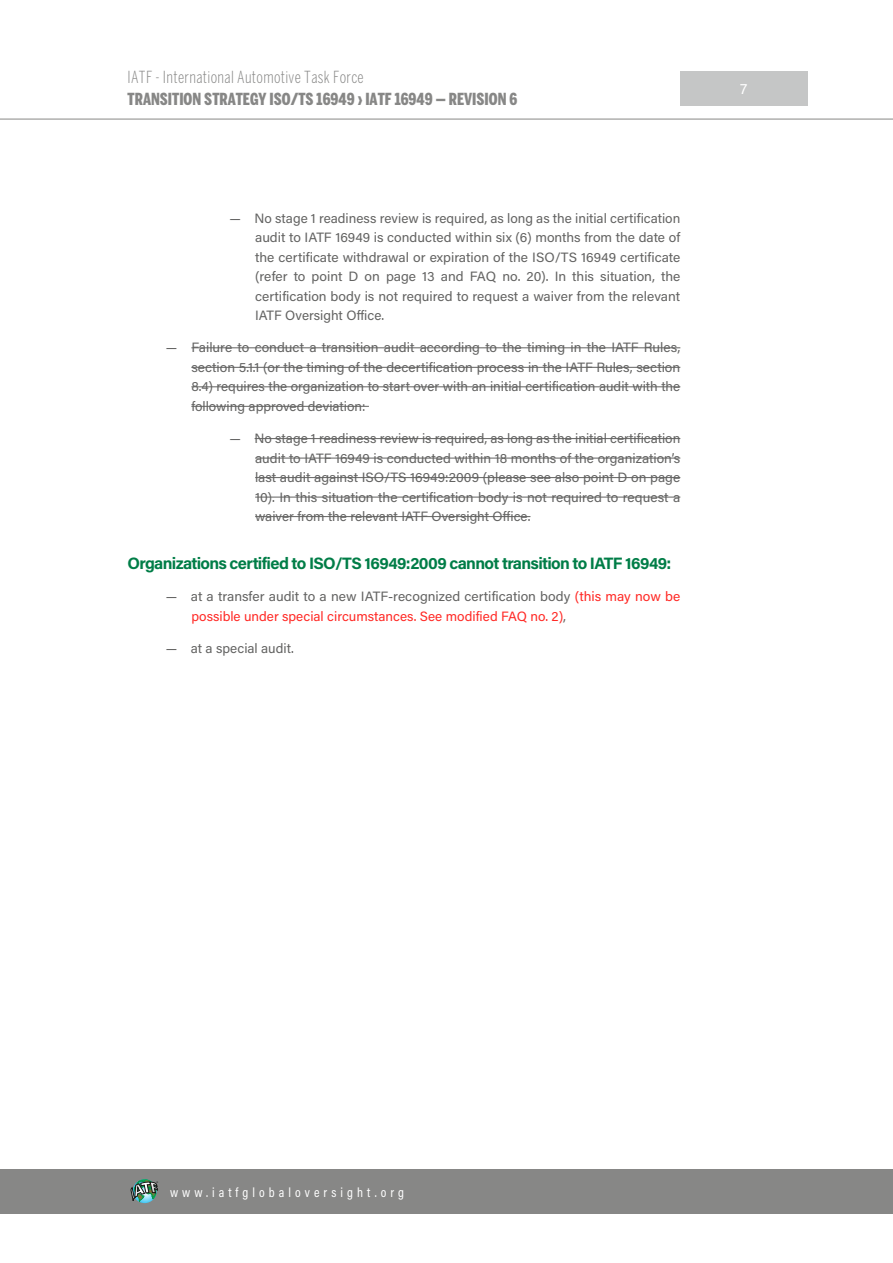
<style>
.page{position:relative;width:893px;height:1263px;background:#fff}
.page>*{position:absolute;margin:0;border:0;box-sizing:border-box;transform-origin:0 0}
.t1{font:700 16.5px "Acumin Pro";letter-spacing:-.04em;color:#007d47}
.t2{font:900 extra-condensed 16.5px "Benton Sans";color:#878786}
.t3{font:300 extra-condensed 16.5px "Benton Sans";letter-spacing:.02em;color:#878786}
.t4{font:15px "Acumin Pro";color:#fff}
.t5{font:13.5px/19.5px "Acumin Pro";color:#636362;text-align:justify}
.t6{font:13.5px/19.5px "Acumin Pro";color:#ff2925}
.t7{font:13.5px "Acumin Pro Cond";letter-spacing:.3em;color:#fff}
.t8{font:300 2.25px "Helvetica Neue";color:#000}
.s1{color:#636362}
</style>
<div class="page">
<div style="left:0;top:1170px;width:893px;height:44px;background:#878786"></div>
<hr style="left:0;top:119px;width:893px;height:1px;background:#878786">
<div style="left:680px;top:71px;width:127px;height:34px;background:#c5c6c6"></div>
<svg style="left:131px;top:1179px;width:27px;height:24px"></svg>
<hr style="left:191px;top:347px;width:489px;height:1px;background:#636362">
<hr style="left:191px;top:367px;width:489px;height:1px;background:#636362">
<hr style="left:191px;top:386px;width:489px;height:1px;background:#636362">
<hr style="left:191px;top:406px;width:178px;height:1px;background:#636362">
<hr style="left:255px;top:438px;width:425px;height:1px;background:#636362">
<hr style="left:255px;top:458px;width:425px;height:1px;background:#636362">
<hr style="left:255px;top:477px;width:425px;height:1px;background:#636362">
<hr style="left:255px;top:497px;width:425px;height:1px;background:#636362">
<hr style="left:255px;top:516px;width:275px;height:1px;background:#636362">
<p class="t3" style="left:128px;top:67px;width:238px">IATF - International Automotive Task Force</p>
<p class="t2" style="left:128px;top:90px;width:391px">TRANSITION STRATEGY ISO/TS 16949 › IATF 16949 — REVISION 6</p>
<p class="t5" style="left:255px;top:208px;width:427px;text-indent:-26px">— No stage 1 readiness review is required, as long as the initial certification audit to IATF 16949 is conducted within six (6) months from the date of the certificate withdrawal or expiration of the ISO/TS 16949 certificate (refer to point D on page 13 and FAQ no. 20). In this situation, the certification body is not required to request a waiver from the relevant IATF Oversight Office.</p>
<p class="t5" style="left:191px;top:337px;width:490px;text-indent:-26px">— Failure to conduct a transition audit according to the timing in the IATF Rules, section 5.1.1 (or the timing of the decertification process in the IATF Rules, section 8.4) requires the organization to start over with an initial certification audit with the following approved deviation:</p>
<p class="t5" style="left:255px;top:428px;width:427px;text-indent:-26px">— No stage 1 readiness review is required, as long as the initial certification audit to IATF 16949 is conducted within 18 months of the organization’s last audit against ISO/TS 16949:2009 (please see also point D on page 10). In this situation the certification body is not required to request a waiver from the relevant IATF Oversight Office.</p>
<p class="t1" style="left:128px;top:552px;width:545px">Organizations certified to ISO/TS 16949:2009 cannot transition to IATF 16949:</p>
<p class="t6" style="left:191px;top:586px;width:491px;text-indent:-26px"><span class="s1">— at a transfer audit to a new IATF-recognized certification body</span> (this may now be possible under special circumstances. See modified FAQ no. 2)<span class="s1">,</span></p>
<p class="t5" style="left:166px;top:638px;width:130px">— at a special audit.</p>
<p class="t4" style="left:740px;top:78px;width:9px">7</p>
<p class="t8" style="left:157px;top:1180px;width:3px">®</p>
<p class="t7" style="left:170px;top:1184px;width:235px">www.iatfglobaloversight.org</p>
</div>
